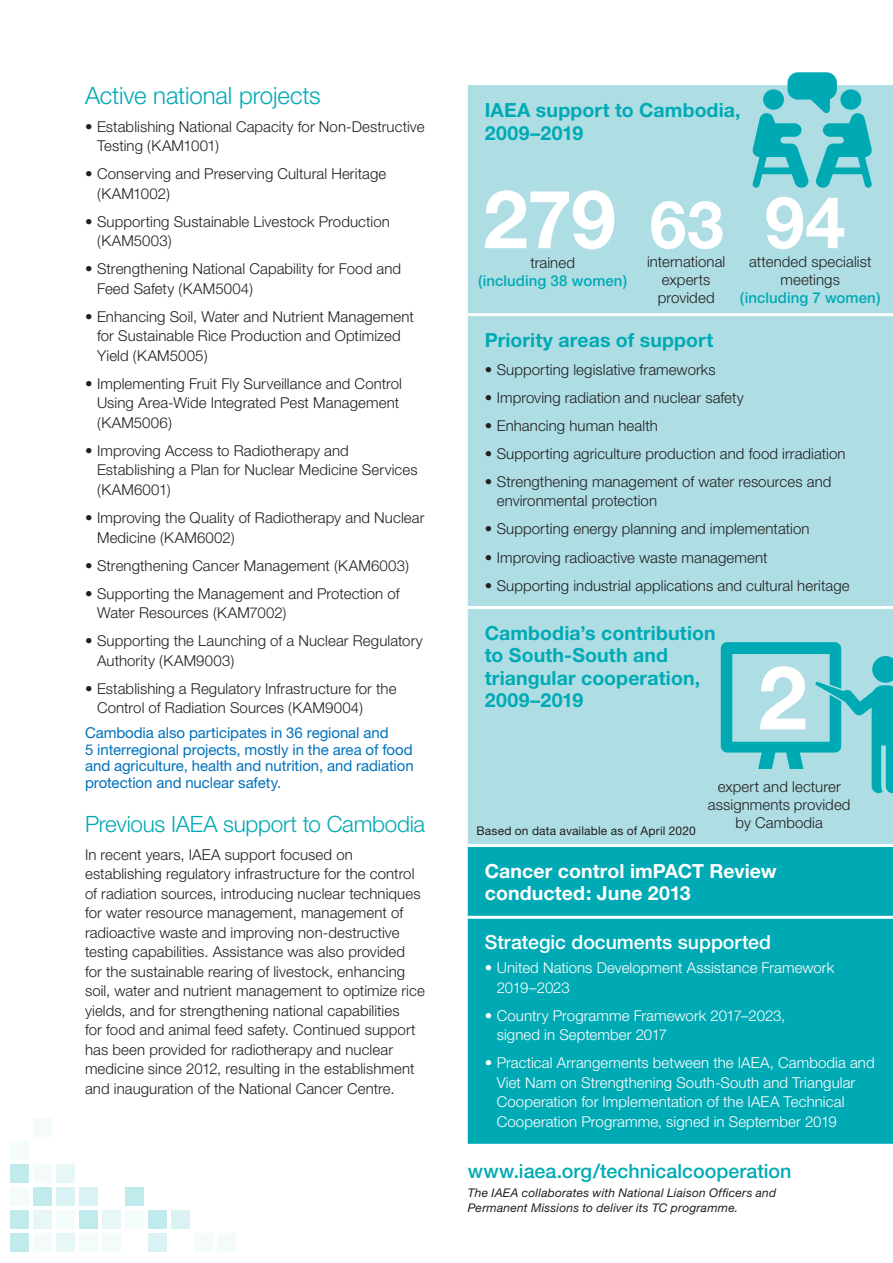
<style>
.page{position:relative;width:893px;height:1263px;background:#fff}
.page>*{position:absolute;margin:0;border:0;box-sizing:border-box;transform-origin:0 0}
.t1{font:700 88.5px "Helvetica Neue";color:#fff}
.t2{font:700 81px "Helvetica Neue";color:#fff}
.t3{font:700 72px "Helvetica Neue";color:#fff}
.t4{font:700 66px "Helvetica Neue";color:#fff}
.Heading{font:300 24px "Helvetica Neue";letter-spacing:-.005em;color:#00aab5}
.Heading-2{font:300 22.5px "Helvetica Neue";letter-spacing:-.015em;color:#00aab5}
.Subhead{font:500 19.65px "Helvetica Neue";color:#00aab5}
.t5{font:700 19.5px/22.5px "Helvetica Neue";letter-spacing:.005em;color:#00aab5}
.t6{font:700 19.5px/22.5px "Helvetica Neue";letter-spacing:.005em;color:#fff}
.Subhead-2{font:500 19.5px "Helvetica Neue";color:#fff}
.t7{font:300 15px/19.5px "Helvetica Neue";letter-spacing:.005em;color:#231f20}
.t8{font:300 15px/19.5px "Helvetica Neue";letter-spacing:.005em;color:#fff}
.Bullets{font:15px/16.5px "Helvetica Neue";letter-spacing:-.005em;color:#0072bc}
.t9{font:500 15px "Helvetica Neue";letter-spacing:.005em;color:#00aab5}
.t10{font:italic 12px/15px "Helvetica Neue";letter-spacing:.02em;color:#231f20}
.t11{font:12px "Helvetica Neue";letter-spacing:.015em;color:#231f20}
</style>
<div class="page">
<div style="left:11px;top:1233px;width:18px;height:18px;background:#c0eaec"></div>
<div style="left:11px;top:1210px;width:18px;height:18px;background:#c0eaec"></div>
<div style="left:11px;top:1187px;width:18px;height:18px;background:#f3fbfb"></div>
<div style="left:11px;top:1164px;width:18px;height:19px;background:#c0eaec"></div>
<div style="left:11px;top:1141px;width:18px;height:19px;background:#f3fbfb"></div>
<div style="left:34px;top:1233px;width:18px;height:18px;background:#f3fbfb"></div>
<div style="left:34px;top:1210px;width:18px;height:18px;background:#e7f7f8"></div>
<div style="left:34px;top:1187px;width:18px;height:18px;background:#c0eaec"></div>
<div style="left:34px;top:1164px;width:18px;height:19px;background:#f3fbfb"></div>
<div style="left:34px;top:1118px;width:18px;height:19px;background:#f3fbfb"></div>
<div style="left:57px;top:1233px;width:18px;height:18px;background:#e7f7f8"></div>
<div style="left:57px;top:1210px;width:18px;height:18px;background:#f3fbfb"></div>
<div style="left:57px;top:1187px;width:18px;height:18px;background:#daf2f4"></div>
<div style="left:57px;top:1164px;width:18px;height:19px;background:#e7f7f8"></div>
<div style="left:79px;top:1233px;width:19px;height:18px;background:#f3fbfb"></div>
<div style="left:79px;top:1210px;width:19px;height:18px;background:#c0eaec"></div>
<div style="left:79px;top:1187px;width:19px;height:18px;background:#daf2f4"></div>
<div style="left:102px;top:1233px;width:19px;height:18px;background:#f3fbfb"></div>
<div style="left:102px;top:1210px;width:19px;height:18px;background:#e7f7f8"></div>
<div style="left:125px;top:1210px;width:19px;height:18px;background:#f3fbfb"></div>
<div style="left:125px;top:1187px;width:19px;height:18px;background:#c0eaec"></div>
<div style="left:148px;top:1233px;width:19px;height:18px;background:#daf2f4"></div>
<div style="left:148px;top:1210px;width:19px;height:18px;background:#c0eaec"></div>
<div style="left:171px;top:1210px;width:19px;height:18px;background:#daf2f4"></div>
<div style="left:194px;top:1233px;width:19px;height:18px;background:#f3fbfb"></div>
<div style="left:217px;top:1233px;width:18px;height:18px;background:#f3fbfb"></div>
<div style="left:468px;top:85px;width:425px;height:759px;background:#aedee4"></div>
<div style="left:468px;top:847px;width:425px;height:297px;background:#00aab5"></div>
<hr style="left:468px;top:313px;width:425px;height:3px;background:#fff">
<hr style="left:468px;top:606px;width:425px;height:3px;background:#fff">
<hr style="left:468px;top:916px;width:425px;height:3px;background:#fff">
<svg style="left:752px;top:72px;width:121px;height:116px;background:#60c7cf"></svg>
<svg style="left:721px;top:642px;width:172px;height:200px;background:#78cdd5"></svg>
<div style="left:712px;top:770px;width:121px;height:74px;background:#aedee4"></div>
<p class="Heading" style="left:85px;top:81px;width:237px">Active national projects</p>
<p class="t7" style="left:97px;top:117px;width:329px;text-indent:-12px">• Establishing National Capacity for Non-Destructive<br>Testing (KAM1001)</p>
<p class="t7" style="left:97px;top:164px;width:291px;text-indent:-12px">• Conserving and Preserving Cultural Heritage (KAM1002)</p>
<p class="t7" style="left:97px;top:212px;width:294px;text-indent:-12px">• Supporting Sustainable Livestock Production (KAM5003)</p>
<p class="t7" style="left:97px;top:259px;width:306px;text-indent:-12px">• Strengthening National Capability for Food and<br>Feed Safety (KAM5004)</p>
<p class="t7" style="left:97px;top:307px;width:318px;text-indent:-12px">• Enhancing Soil, Water and Nutrient Management for Sustainable Rice Production and Optimized<br>Yield (KAM5005)</p>
<p class="t7" style="left:97px;top:374px;width:307px;text-indent:-12px">• Implementing Fruit Fly Surveillance and Control<br>Using Area-Wide Integrated Pest Management (KAM5006)</p>
<p class="t7" style="left:97px;top:441px;width:322px;text-indent:-12px">• Improving Access to Radiotherapy and<br>Establishing a Plan for Nuclear Medicine Services (KAM6001)</p>
<p class="t7" style="left:97px;top:508px;width:329px;text-indent:-12px">• Improving the Quality of Radiotherapy and Nuclear<br>Medicine (KAM6002)</p>
<p class="t7" style="left:85px;top:555px;width:326px">• Strengthening Cancer Management (KAM6003)</p>
<p class="t7" style="left:97px;top:583px;width:304px;text-indent:-12px">• Supporting the Management and Protection of<br>Water Resources (KAM7002)</p>
<p class="t7" style="left:97px;top:631px;width:327px;text-indent:-12px">• Supporting the Launching of a Nuclear Regulatory<br>Authority (KAM9003)</p>
<p class="t7" style="left:97px;top:678px;width:301px;text-indent:-12px">• Establishing a Regulatory Infrastructure for the<br>Control of Radiation Sources (KAM9004)</p>
<p class="Bullets" style="left:85px;top:724px;width:330px">Cambodia also participates in 36 regional and<br>5 interregional projects, mostly in the area of food and agriculture, health and nutrition, and radiation protection and nuclear safety.</p>
<p class="Heading-2" style="left:85px;top:810px;width:342px">Previous IAEA support to Cambodia</p>
<p class="t7" style="left:85px;top:844px;width:341px">In recent years, IAEA support focused on establishing regulatory infrastructure for the control of radiation sources, introducing nuclear techniques for water resource management, management of radioactive waste and improving non-destructive testing capabilities. Assistance was also provided for the sustainable rearing of livestock, enhancing soil, water and nutrient management to optimize rice yields, and for strengthening national capabilities<br>for food and animal feed safety. Continued support has been provided for radiotherapy and nuclear medicine since 2012, resulting in the establishment and inauguration of the National Cancer Centre.</p>
<p class="t5" style="left:485px;top:99px;width:257px">IAEA support to Cambodia,<br>2009–2019</p>
<p class="t2" style="left:483px;top:169px;width:134px">279</p>
<p class="t7" style="left:530px;top:252px;width:46px">trained</p>
<p class="t9" style="left:478px;top:271px;width:151px">(including 38 women)</p>
<p class="t4" style="left:650px;top:184px;width:75px">63</p>
<p class="t3" style="left:765px;top:178px;width:82px">94</p>
<p class="t7" style="left:647px;top:253px;width:80px;line-height:18px;text-align:center">international experts provided</p>
<p class="t7" style="left:749px;top:253px;width:124px;line-height:18px;text-align:center">attended specialist meetings</p>
<p class="t9" style="left:740px;top:289px;width:142px">(including 7 women)</p>
<p class="t5" style="left:485px;top:328px;width:230px">Priority areas of support</p>
<p class="t7" style="left:485px;top:360px;width:232px">• Supporting legislative frameworks</p>
<p class="t7" style="left:485px;top:388px;width:261px">• Improving radiation and nuclear safety</p>
<p class="t7" style="left:485px;top:416px;width:175px">• Enhancing human health</p>
<p class="t7" style="left:485px;top:444px;width:362px">• Supporting agriculture production and food irradiation</p>
<p class="t7" style="left:497px;top:472px;width:336px;text-indent:-12px">• Strengthening management of water resources and environmental protection</p>
<p class="t7" style="left:485px;top:519px;width:326px">• Supporting energy planning and implementation</p>
<p class="t7" style="left:485px;top:547px;width:284px">• Improving radioactive waste management</p>
<p class="t7" style="left:485px;top:575px;width:366px">• Supporting industrial applications and cultural heritage</p>
<p class="t5" style="left:485px;top:621px;width:232px">Cambodia’s contribution to South-South and triangular cooperation,<br>2009–2019</p>
<p class="t1" style="left:758px;top:643px;width:51px">2</p>
<p class="t11" style="left:477px;top:824px;width:221px">Based on data available as of April 2020</p>
<p class="t7" style="left:708px;top:778px;width:144px;line-height:18px;text-align:center">expert and lecturer assignments provided by Cambodia</p>
<p class="t6" style="left:485px;top:859px;width:294px">Cancer control imPACT Review conducted: June 2013</p>
<p class="Subhead-2" style="left:485px;top:931px;width:288px">Strategic documents supported</p>
<p class="t8" style="left:497px;top:958px;width:339px;text-indent:-12px">• United Nations Development Assistance Framework<br>2019–2023</p>
<p class="t8" style="left:497px;top:1005px;width:290px;text-indent:-12px">• Country Programme Framework 2017–2023, signed in September 2017</p>
<p class="t8" style="left:497px;top:1053px;width:379px;text-indent:-12px">• Practical Arrangements between the IAEA, Cambodia and Viet Nam on Strengthening South-South and Triangular Cooperation for Implementation of the IAEA Technical Cooperation Programme, signed in September 2019</p>
<p class="Subhead" style="left:468px;top:1159px;width:325px">www.iaea.org/technicalcooperation</p>
<p class="t10" style="left:468px;top:1185px;width:310px">The IAEA collaborates with National Liaison Officers and<br>Permanent Missions to deliver its TC programme.</p>
</div>
